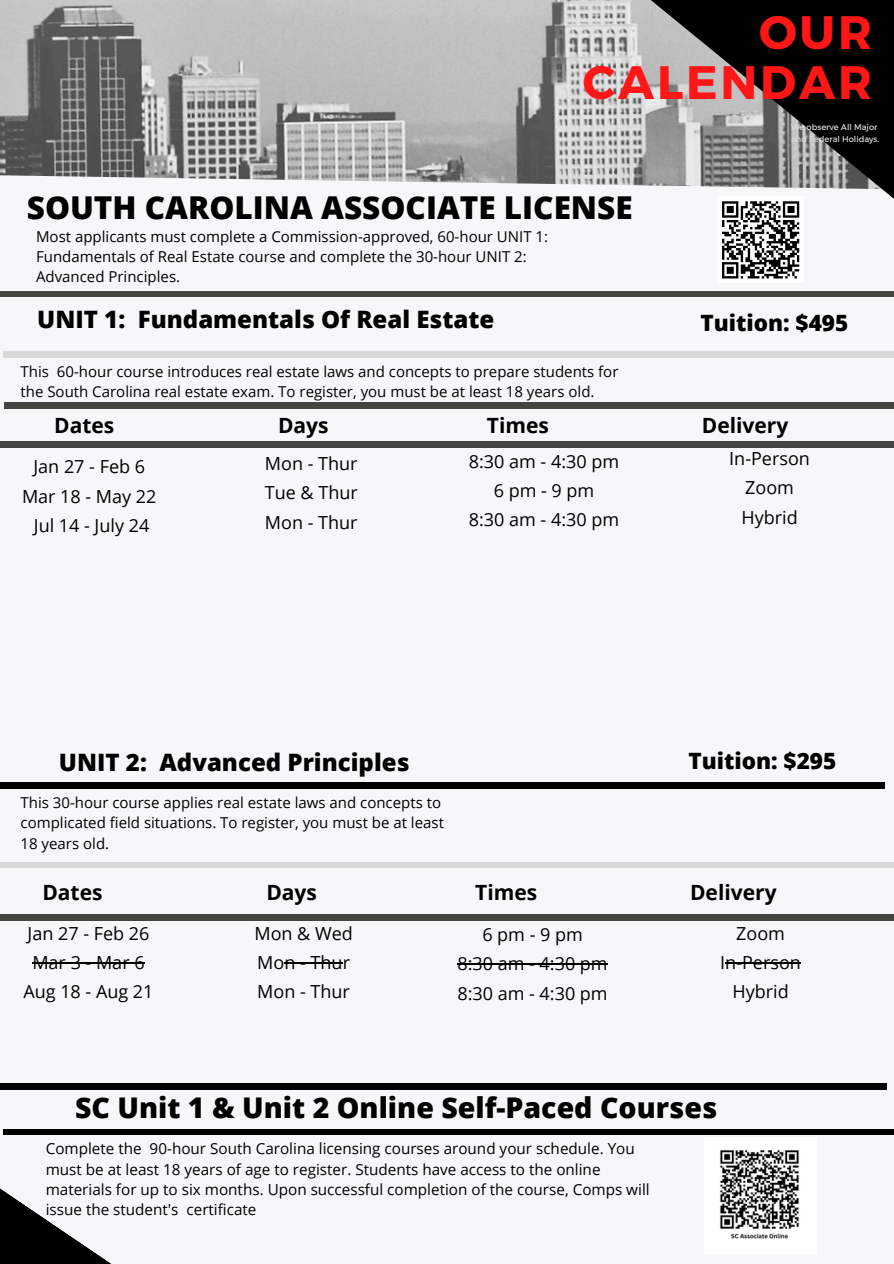
<style>
.page{position:relative;width:894px;height:1264px;background:#fff}
.page>*{position:absolute;margin:0;border:0;box-sizing:border-box;transform-origin:0 0}
.t1{font:700 46.8px/49.5px "Montserrat";letter-spacing:.06em;color:#ff1616;text-align:right}
.t2{font:800 31.5px "Open Sans";color:#000}
.t3{font:800 28.5px "Open Sans";color:#000}
.t4{font:800 24px "Open Sans";color:#000}
.t5{font:800 22.5px "Open Sans";color:#000}
.t6{font:700 21px "Open Sans";color:#000}
.t7{font:18px/29.2px "Open Sans";color:#000;text-align:center}
.t8{font:15.3px/20.2px "Open Sans";color:#000}
.t9{font:15px/20.2px "Open Sans";color:#000}
.t10{font:8.25px/11.6px "Montserrat";color:#d9d9d9}
</style>
<div class="page">
<div style="left:0;top:0;width:893px;height:1263px;background:#f6f7f9"></div>
<img style="left:0;top:0;width:145px;height:178px">
<svg style="left:145px;top:0;width:748px;height:198px"></svg>
<div style="left:4px;top:402px;width:889px;height:6px;background:#444440"></div>
<div style="left:3px;top:351px;width:890px;height:6px;background:#d9d9d9"></div>
<svg style="left:0;top:1089px;width:364px;height:174px"></svg>
<div style="left:0;top:441px;width:893px;height:6px;background:#444440"></div>
<div style="left:0;top:782px;width:884px;height:6px;background:#000"></div>
<div style="left:0;top:862px;width:893px;height:5px;background:#d9d9d9"></div>
<div style="left:0;top:914px;width:893px;height:6px;background:#444440"></div>
<div style="left:0;top:291px;width:893px;height:6px;background:#444440"></div>
<div style="left:0;top:1083px;width:886px;height:6px;background:#000"></div>
<div style="left:3px;top:1129px;width:890px;height:5px;background:#000"></div>
<div style="left:717px;top:197px;width:86px;height:86px;background:#fff"></div>
<svg style="left:722px;top:201px;width:78px;height:78px"></svg>
<img style="left:720px;top:1150px;width:79px;height:89px">
<hr style="left:32px;top:962px;width:113px;height:1px;background:#000">
<hr style="left:284px;top:962px;width:58px;height:1px;background:#000">
<hr style="left:457px;top:963px;width:150px;height:1px;background:#000">
<hr style="left:725px;top:962px;width:75px;height:1px;background:#000">
<p class="t1" style="left:582px;top:6px;width:290px">OUR<br>CALENDAR</p>
<p class="t10" style="left:790px;top:121px;width:90px">We observe All Major and Federal Holidays.</p>
<h1 class="t2" style="left:27px;top:185px;width:607px">SOUTH CAROLINA ASSOCIATE LICENSE</h1>
<h6 class="t9" style="left:36px;top:225px;width:513px">Most applicants must complete a Commission-approved, 60-hour UNIT 1:<br>Fundamentals of Real Estate course and complete the 30-hour UNIT 2:<br>Advanced Principles.</h6>
<h2 class="t4" style="left:37px;top:302px;width:458px">UNIT 1: Fundamentals Of Real Estate</h2>
<p class="t9" style="left:21px;top:361px;width:599px">This 60-hour course introduces real estate laws and concepts to prepare students for the South Carolina real estate exam. To register, you must be at least 18 years old.</p>
<p class="t5" style="left:700px;top:307px;width:149px">Tuition: $495</p>
<p class="t6" style="left:54px;top:410px;width:62px">Dates</p>
<p class="t6" style="left:278px;top:410px;width:52px">Days</p>
<p class="t6" style="left:487px;top:410px;width:64px">Times</p>
<p class="t6" style="left:701px;top:410px;width:88px">Delivery</p>
<p class="t7" style="left:729px;top:443px;width:82px">In-Person<br>Zoom<br>Hybrid</p>
<h4 class="t7" style="left:22px;top:452px;width:136px">Jan 27 - Feb 6<br>Mar 18 - May 22<br>Jul 14 - July 24</h4>
<h4 class="t7" style="left:265px;top:448px;width:94px;text-align:justify">Mon - Thur Tue &amp; Thur Mon - Thur</h4>
<p class="t7" style="left:469px;top:446px;width:152px">8:30 am - 4:30 pm<br>6 pm - 9 pm<br>8:30 am - 4:30 pm</p>
<h6 class="t4" style="left:59px;top:745px;width:352px">UNIT 2: Advanced Principles</h6>
<p class="t9" style="left:21px;top:792px;width:425px">This 30-hour course applies real estate laws and concepts to complicated field situations. To register, you must be at least<br>18 years old.</p>
<p class="t5" style="left:688px;top:745px;width:149px">Tuition: $295</p>
<h4 class="t6" style="left:42px;top:877px;width:62px">Dates</h4>
<h4 class="t6" style="left:266px;top:877px;width:52px">Days</h4>
<h4 class="t6" style="left:475px;top:877px;width:64px">Times</h4>
<h4 class="t6" style="left:690px;top:877px;width:88px">Delivery</h4>
<h5 class="t7" style="left:23px;top:918px;width:132px">Jan 27 - Feb 26<br>Mar 3 - Mar 6<br>Aug 18 - Aug 21</h5>
<p class="t7" style="left:254px;top:918px;width:100px;text-align:left">Mon &amp; Wed<br>Mon - Thur<br>Mon - Thur</p>
<h6 class="t7" style="left:457px;top:919px;width:152px">6 pm - 9 pm<br>8:30 am - 4:30 pm<br>8:30 am - 4:30 pm</h6>
<p class="t7" style="left:720px;top:918px;width:82px">Zoom<br>In-Person<br>Hybrid</p>
<h6 class="t3" style="left:75px;top:1088px;width:643px">SC Unit 1 &amp; Unit 2 Online Self-Paced Courses</h6>
<h4 class="t8" style="left:46px;top:1138px;width:605px">Complete the 90-hour South Carolina licensing courses around your schedule. You must be at least 18 years of age to register. Students have access to the online materials for up to six months. Upon successful completion of the course, Comps will issue the student's certificate</h4>
</div>
